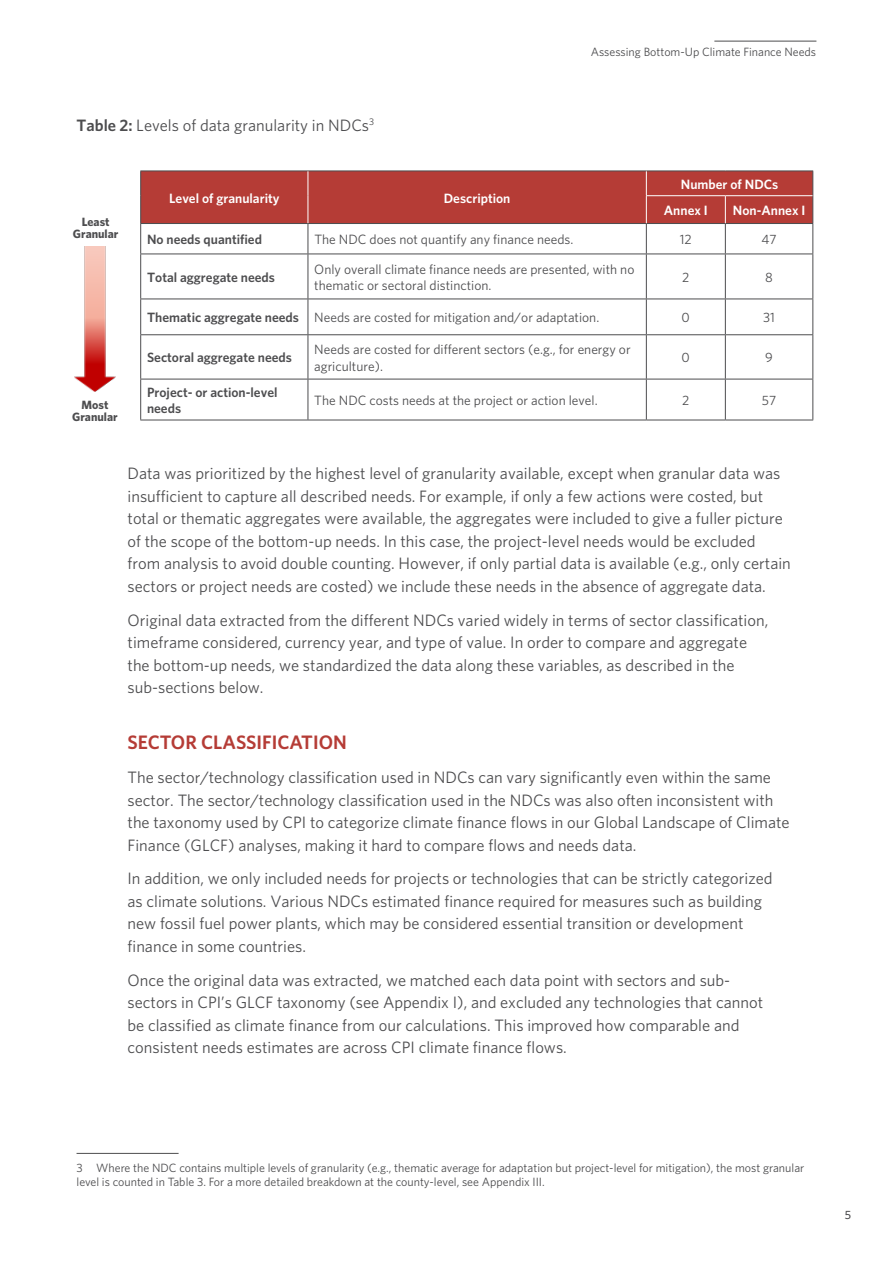
<style>
.page{position:relative;width:893px;height:1263px;background:#fff}
.page>*{position:absolute;margin:0;border:0;box-sizing:border-box;transform-origin:0 0}
.t1{font:600 19.5px "Whitney";color:#b53c36}
.t2{font:16.5px/22.5px "Whitney";color:#4d4d4f}
.t3{font:13.5px/16.5px "Whitney";color:#4d4d4f}
.t4{font:600 13.5px/16.5px "Whitney";color:#4d4d4f}
.t5{font:600 13.5px/26.2px "Whitney";color:#fff}
.t6{font:12px/14.4px "Whitney";color:#4d4d4f}
.t7{font:700 12px/12px "Whitney";color:#4d4d4f;text-align:center}
.t8{font:500 12px "Whitney";color:#4d4d4f}
.s1{font-weight:600}
</style>
<div class="page">
<hr style="left:714px;top:41px;width:102px;height:1px;background:#4d4d4f">
<hr style="left:140px;top:223px;width:168px;height:1px;background:#4d4d4f">
<hr style="left:140px;top:224px;width:1px;height:30px;background:#4d4d4f">
<hr style="left:308px;top:223px;width:338px;height:1px;background:#4d4d4f">
<hr style="left:308px;top:224px;width:1px;height:30px;background:#4d4d4f">
<hr style="left:646px;top:223px;width:79px;height:1px;background:#4d4d4f">
<hr style="left:646px;top:224px;width:1px;height:30px;background:#4d4d4f">
<hr style="left:725px;top:223px;width:88px;height:1px;background:#4d4d4f">
<hr style="left:725px;top:224px;width:1px;height:30px;background:#4d4d4f">
<hr style="left:812px;top:224px;width:1px;height:30px;background:#4d4d4f">
<hr style="left:140px;top:254px;width:168px;height:1px;background:#4d4d4f">
<hr style="left:140px;top:254px;width:1px;height:45px;background:#4d4d4f">
<hr style="left:308px;top:254px;width:338px;height:1px;background:#4d4d4f">
<hr style="left:308px;top:254px;width:1px;height:45px;background:#4d4d4f">
<hr style="left:646px;top:254px;width:79px;height:1px;background:#4d4d4f">
<hr style="left:646px;top:254px;width:1px;height:45px;background:#4d4d4f">
<hr style="left:725px;top:254px;width:88px;height:1px;background:#4d4d4f">
<hr style="left:725px;top:254px;width:1px;height:45px;background:#4d4d4f">
<hr style="left:812px;top:254px;width:1px;height:45px;background:#4d4d4f">
<hr style="left:140px;top:299px;width:168px;height:1px;background:#4d4d4f">
<hr style="left:140px;top:299px;width:1px;height:35px;background:#4d4d4f">
<hr style="left:308px;top:299px;width:338px;height:1px;background:#4d4d4f">
<hr style="left:308px;top:299px;width:1px;height:35px;background:#4d4d4f">
<hr style="left:646px;top:299px;width:79px;height:1px;background:#4d4d4f">
<hr style="left:646px;top:299px;width:1px;height:35px;background:#4d4d4f">
<hr style="left:725px;top:299px;width:88px;height:1px;background:#4d4d4f">
<hr style="left:725px;top:299px;width:1px;height:35px;background:#4d4d4f">
<hr style="left:812px;top:299px;width:1px;height:35px;background:#4d4d4f">
<hr style="left:140px;top:334px;width:168px;height:1px;background:#4d4d4f">
<hr style="left:140px;top:335px;width:1px;height:44px;background:#4d4d4f">
<hr style="left:308px;top:334px;width:338px;height:1px;background:#4d4d4f">
<hr style="left:308px;top:335px;width:1px;height:44px;background:#4d4d4f">
<hr style="left:646px;top:334px;width:79px;height:1px;background:#4d4d4f">
<hr style="left:646px;top:335px;width:1px;height:44px;background:#4d4d4f">
<hr style="left:725px;top:334px;width:88px;height:1px;background:#4d4d4f">
<hr style="left:725px;top:335px;width:1px;height:44px;background:#4d4d4f">
<hr style="left:812px;top:335px;width:1px;height:44px;background:#4d4d4f">
<hr style="left:140px;top:379px;width:168px;height:1px;background:#4d4d4f">
<hr style="left:140px;top:379px;width:1px;height:41px;background:#4d4d4f">
<hr style="left:308px;top:379px;width:338px;height:1px;background:#4d4d4f">
<hr style="left:308px;top:379px;width:1px;height:41px;background:#4d4d4f">
<hr style="left:646px;top:379px;width:79px;height:1px;background:#4d4d4f">
<hr style="left:646px;top:379px;width:1px;height:41px;background:#4d4d4f">
<hr style="left:725px;top:379px;width:88px;height:1px;background:#4d4d4f">
<hr style="left:725px;top:379px;width:1px;height:41px;background:#4d4d4f">
<hr style="left:812px;top:379px;width:1px;height:41px;background:#4d4d4f">
<hr style="left:140px;top:420px;width:168px;height:1px;background:#4d4d4f">
<hr style="left:308px;top:420px;width:338px;height:1px;background:#4d4d4f">
<hr style="left:646px;top:420px;width:79px;height:1px;background:#4d4d4f">
<hr style="left:725px;top:420px;width:88px;height:1px;background:#4d4d4f">
<div style="left:140px;top:171px;width:673px;height:52px;background:#b53c36"></div>
<hr style="left:77px;top:1153px;width:102px;height:1px;background:#4d4d4f">
<img style="left:74px;top:247px;width:42px;height:145px">
<p class="t2" style="left:77px;top:113px;width:299px"><span class="s1">Table 2:</span> Levels of data granularity in NDCs<sup>3</sup></p>
<p class="t5" style="left:169px;top:185px;width:112px">Level of granularity</p>
<p class="t5" style="left:444px;top:185px;width:68px">Description</p>
<p class="t6" style="left:591px;top:45px;width:227px">Assessing Bottom-Up Climate Finance Needs</p>
<p class="t5" style="left:664px;top:171px;width:116px;text-indent:17px">Number of NDCs<br>Annex I</p>
<p class="t5" style="left:733px;top:197px;width:74px">Non-Annex I</p>
<p class="t7" style="left:73px;top:216px;width:47px">Least<br>Granular</p>
<p class="t7" style="left:72px;top:399px;width:47px">Most<br>Granular</p>
<p class="t4" style="left:147px;top:231px;width:116px">No needs quantified</p>
<p class="t3" style="left:314px;top:231px;width:261px">The NDC does not quantify any finance needs.</p>
<p class="t3" style="left:680px;top:231px;width:14px">12</p>
<p class="t3" style="left:761px;top:231px;width:17px">47</p>
<p class="t4" style="left:147px;top:269px;width:129px">Total aggregate needs</p>
<p class="t3" style="left:314px;top:260px;width:322px">Only overall climate finance needs are presented, with no thematic or sectoral distinction.</p>
<p class="t3" style="left:682px;top:269px;width:9px">2</p>
<p class="t3" style="left:765px;top:269px;width:9px">8</p>
<p class="t3" style="left:147px;top:309px;width:454px"><span class="s1">Thematic aggregate needs</span> Needs are costed for mitigation and/or adaptation.</p>
<p class="t3" style="left:682px;top:309px;width:10px">0</p>
<p class="t3" style="left:763px;top:309px;width:13px">31</p>
<p class="t4" style="left:147px;top:349px;width:146px">Sectoral aggregate needs</p>
<p class="t3" style="left:314px;top:341px;width:318px">Needs are costed for different sectors (e.g., for energy or agriculture).</p>
<p class="t3" style="left:682px;top:349px;width:10px">0</p>
<p class="t3" style="left:765px;top:349px;width:9px">9</p>
<p class="t4" style="left:147px;top:383px;width:132px">Project- or action-level needs</p>
<p class="t3" style="left:314px;top:392px;width:285px">The NDC costs needs at the project or action level.</p>
<p class="t3" style="left:682px;top:392px;width:9px">2</p>
<p class="t3" style="left:762px;top:392px;width:16px">57</p>
<p class="t2" style="left:128px;top:462px;width:665px">Data was prioritized by the highest level of granularity available, except when granular data was insufficient to capture all described needs. For example, if only a few actions were costed, but total or thematic aggregates were available, the aggregates were included to give a fuller picture of the scope of the bottom-up needs. In this case, the project-level needs would be excluded from analysis to avoid double counting. However, if only partial data is available (e.g., only certain sectors or project needs are costed) we include these needs in the absence of aggregate data.</p>
<p class="t2" style="left:128px;top:608px;width:642px">Original data extracted from the different NDCs varied widely in terms of sector classification, timeframe considered, currency year, and type of value. In order to compare and aggregate the bottom-up needs, we standardized the data along these variables, as described in the sub-sections below.</p>
<p class="t1" style="left:128px;top:730px;width:221px">SECTOR CLASSIFICATION</p>
<p class="t2" style="left:128px;top:766px;width:664px">The sector/technology classification used in NDCs can vary significantly even within the same sector. The sector/technology classification used in the NDCs was also often inconsistent with the taxonomy used by CPI to categorize climate finance flows in our Global Landscape of Climate Finance (GLCF) analyses, making it hard to compare flows and needs data.</p>
<p class="t2" style="left:128px;top:867px;width:647px">In addition, we only included needs for projects or technologies that can be strictly categorized as climate solutions. Various NDCs estimated finance required for measures such as building new fossil fuel power plants, which may be considered essential transition or development finance in some countries.</p>
<p class="t2" style="left:128px;top:968px;width:637px">Once the original data was extracted, we matched each data point with sectors and sub&shy;sectors in CPI’s GLCF taxonomy (see Appendix I), and excluded any technologies that cannot be classified as climate finance from our calculations. This improved how comparable and consistent needs estimates are across CPI climate finance flows.</p>
<p class="t6" style="left:77px;top:1160px;width:729px">3 Where the NDC contains multiple levels of granularity (e.g., thematic average for adaptation but project-level for mitigation), the most granular level is counted in Table 3. For a more detailed breakdown at the county-level, see Appendix III.</p>
<p class="t8" style="left:845px;top:1207px;width:8px">5</p>
</div>
